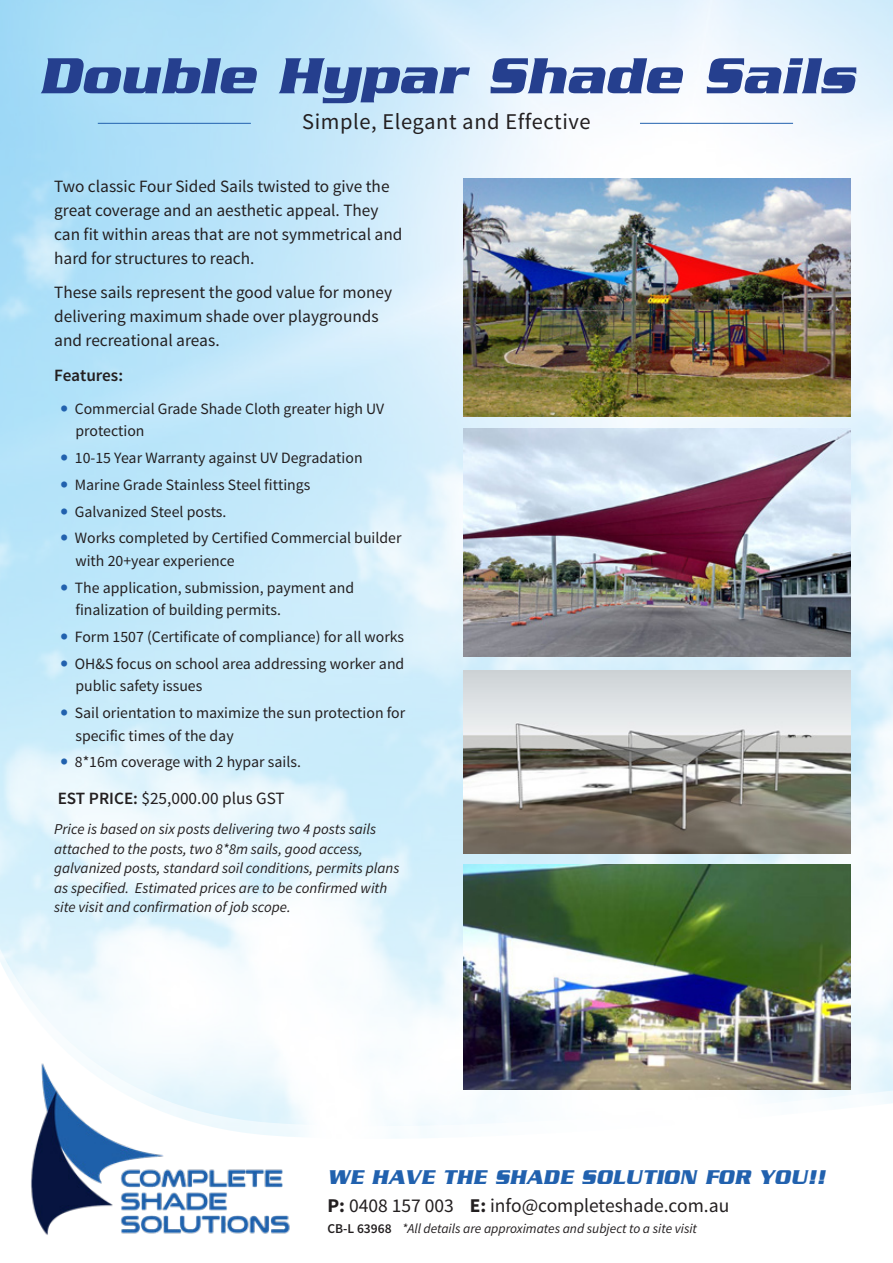
<style>
.page{position:relative;width:893px;height:1263px;background:#fff}
.page>*{position:absolute;margin:0;border:0;box-sizing:border-box;transform-origin:0 0}
.t1{font:italic 700 52.5px "Serpentine";color:#253f8e}
.t2{font:22.5px "Source Sans Pro";letter-spacing:.025em;color:#231f20}
.t3{font:italic 700 20.55px "Serpentine";letter-spacing:.01em;color:#2161ae;scale:.96 1}
.t4{font:19.5px "Source Sans Pro";color:#231f20}
.t5{font:17.25px/24px "Source Sans Pro";color:#231f20}
.t6{font:600 17.25px "Source Sans Pro";letter-spacing:-.005em;color:#231f20}
.t7{font:15.75px/22.5px "Source Sans Pro";color:#231f20}
.t8{font:italic 15px/19.5px "Source Sans Pro";color:#231f20}
.t9{font:italic 13.5px "Source Sans Pro";color:#231f20}
.s1{font-weight:900;font-size:21px;color:#2161ae}
.s2{font-weight:600}
.s3{font-weight:700}
.s4{font-weight:600;font-style:normal}
</style>
<div class="page">
<img style="left:0;top:0;width:893px;height:949px">
<svg style="left:0;top:949px;width:893px;height:189px"></svg>
<img style="left:26px;top:1058px;width:269px;height:177px">
<hr style="left:98px;top:123px;width:153px;height:1px;background:#2161ae">
<hr style="left:640px;top:123px;width:153px;height:1px;background:#2161ae">
<img style="left:463px;top:428px;width:387px;height:229px">
<img style="left:463px;top:179px;width:387px;height:237px">
<img style="left:463px;top:865px;width:387px;height:224px">
<img style="left:463px;top:671px;width:387px;height:182px">
<h1 class="t1" style="left:38px;top:48px;width:818px">Double Hypar Shade Sails</h1>
<h2 class="t2" style="left:302px;top:107px;width:290px">Simple, Elegant and Effective</h2>
<p class="t5" style="left:54px;top:174px;width:350px">Two classic Four Sided Sails twisted to give the great coverage and an aesthetic appeal. They can fit within areas that are not symmetrical and hard for structures to reach.</p>
<p class="t5" style="left:54px;top:281px;width:339px">These sails represent the good value for money delivering maximum shade over playgrounds and recreational areas.</p>
<p class="t6" style="left:54px;top:364px;width:70px">Features:</p>
<p class="t7" style="left:75px;top:398px;width:310px;text-indent:-15px"><span class="s1">•</span> Commercial Grade Shade Cloth greater high UV protection</p>
<p class="t7" style="left:61px;top:447px;width:303px"><span class="s1">•</span> 10-15 Year Warranty against UV Degradation</p>
<p class="t7" style="left:61px;top:474px;width:251px"><span class="s1">•</span> Marine Grade Stainless Steel fittings</p>
<p class="t7" style="left:61px;top:500px;width:167px"><span class="s1">•</span> Galvanized Steel posts.</p>
<p class="t7" style="left:75px;top:527px;width:328px;text-indent:-15px"><span class="s1">•</span> Works completed by Certified Commercial builder with 20+year experience</p>
<p class="t7" style="left:75px;top:576px;width:280px;text-indent:-15px"><span class="s1">•</span> The application, submission, payment and finalization of building permits.</p>
<p class="t7" style="left:61px;top:626px;width:345px"><span class="s1">•</span> Form 1507 (Certificate of compliance) for all works</p>
<p class="t7" style="left:75px;top:652px;width:330px;text-indent:-15px"><span class="s1">•</span> OH&amp;S focus on school area addressing worker and public safety issues</p>
<p class="t7" style="left:75px;top:702px;width:331px;text-indent:-15px"><span class="s1">•</span> Sail orientation to maximize the sun protection for specific times of the day</p>
<p class="t7" style="left:61px;top:751px;width:242px"><span class="s1">•</span> 8*16m coverage with 2 hypar sails.</p>
<p class="t5" style="left:58px;top:787px;width:228px"><span class="s2">EST PRICE:</span> $25,000.00 plus GST</p>
<p class="t8" style="left:54px;top:819px;width:347px">Price is based on six posts delivering two 4 posts sails attached to the posts, two 8*8m sails, good access, galvanized posts, standard soil conditions, permits plans as specified. Estimated prices are to be confirmed with site visit and confirmation of job scope.</p>
<h3 class="t3" style="left:327px;top:1166px;width:520px">WE HAVE THE SHADE SOLUTION FOR YOU!!</h3>
<p class="t4" style="left:327px;top:1193px;width:403px"><span class="s3">P:</span> 0408 157 003 <span class="s3">E:</span> info@completeshade.com.au</p>
<p class="t9" style="left:327px;top:1220px;width:371px"><span class="s4">CB-L 63968</span> *All details are approximates and subject to a site visit</p>
</div>
